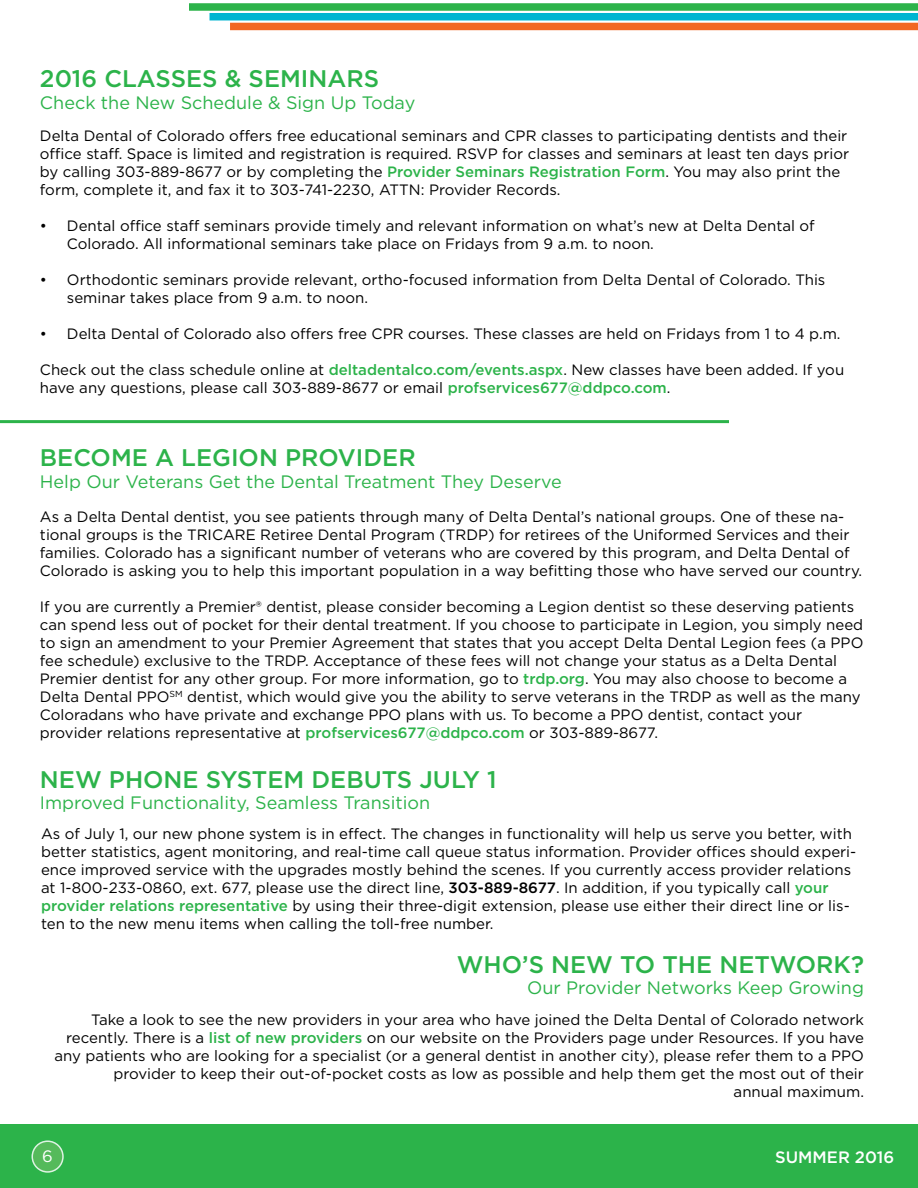
<style>
.page{position:relative;width:918px;height:1188px;background:#fff}
.page>*{position:absolute;margin:0;border:0;box-sizing:border-box;transform-origin:0 0}
.t1{font:500 24px "Gotham";color:#2cb34a}
.t2{font:18px "Gotham";color:#2cb34a}
.t3{font:500 16.5px "Gotham";color:#fff}
.t4{font:16.5px "Gotham";color:#fff}
.t5{font:15px/18px "Gotham";color:#000}
.s1{font-weight:500;color:#2cb34a}
.s2{font-weight:500}
</style>
<div class="page">
<div style="left:189px;top:3px;width:729px;height:8px;background:#2cb34a"></div>
<div style="left:210px;top:13px;width:708px;height:7px;background:#00b5d1"></div>
<div style="left:230px;top:23px;width:688px;height:7px;background:#f26722"></div>
<hr style="left:0;top:420px;width:729px;height:3px;background:#2cb34a">
<div style="left:0;top:1124px;width:918px;height:64px;background:#2cb34a"></div>
<svg style="left:32px;top:1141px;width:31px;height:31px"></svg>
<div style="left:32px;top:1140px;width:32px;height:33px;border:2px solid #fff;border-radius:50%"></div>
<h1 class="t1" style="left:40px;top:63px;width:341px">2016 CLASSES &amp; SEMINARS</h1>
<p class="t2" style="left:40px;top:91px;width:377px">Check the New Schedule &amp; Sign Up Today</p>
<p class="t5" style="left:40px;top:126px;width:811px">Delta Dental of Colorado offers free educational seminars and CPR classes to participating dentists and their office staff. Space is limited and registration is required. RSVP for classes and seminars at least ten days prior by calling 303-889-8677 or by completing the <span class="s1">Provider Seminars Registration Form</span>. You may also print the form, complete it, and fax it to 303-741-2230, ATTN: Provider Records.</p>
<p class="t5" style="left:67px;top:216px;width:749px;text-indent:-27px">• Dental office staff seminars provide timely and relevant information on what’s new at Delta Dental of<br>Colorado. All informational seminars take place on Fridays from 9 a.m. to noon.</p>
<p class="t5" style="left:67px;top:270px;width:760px;text-indent:-27px">• Orthodontic seminars provide relevant, ortho-focused information from Delta Dental of Colorado. This seminar takes place from 9 a.m. to noon.</p>
<p class="t5" style="left:40px;top:324px;width:802px">• Delta Dental of Colorado also offers free CPR courses. These classes are held on Fridays from 1 to 4 p.m.</p>
<p class="t5" style="left:40px;top:360px;width:806px">Check out the class schedule online at <span class="s1">deltadentalco.com/events.aspx</span>. New classes have been added. If you have any questions, please call 303-889-8677 or email <span class="s1">profservices677@ddpco.com</span>.</p>
<h1 class="t1" style="left:40px;top:442px;width:377px">BECOME A LEGION PROVIDER</h1>
<p class="t2" style="left:40px;top:470px;width:523px">Help Our Veterans Get the Dental Treatment They Deserve</p>
<p class="t5" style="left:40px;top:508px;width:824px">As a Delta Dental dentist, you see patients through many of Delta Dental’s national groups. One of these na&shy;tional groups is the TRICARE Retiree Dental Program (TRDP) for retirees of the Uniformed Services and their families. Colorado has a significant number of veterans who are covered by this program, and Delta Dental of Colorado is asking you to help this important population in a way befitting those who have served our country.</p>
<p class="t5" style="left:40px;top:598px;width:825px">If you are currently a Premier® dentist, please consider becoming a Legion dentist so these deserving patients can spend less out of pocket for their dental treatment. If you choose to participate in Legion, you simply need to sign an amendment to your Premier Agreement that states that you accept Delta Dental Legion fees (a PPO fee schedule) exclusive to the TRDP. Acceptance of these fees will not change your status as a Delta Dental Premier dentist for any other group. For more information, go to <span class="s1">trdp.org</span>. You may also choose to become a Delta Dental PPO<sup>SM</sup> dentist, which would give you the ability to serve veterans in the TRDP as well as the many Coloradans who have private and exchange PPO plans with us. To become a PPO dentist, contact your provider relations representative at <span class="s1">profservices677@ddpco.com</span> or 303-889-8677.</p>
<h1 class="t1" style="left:40px;top:763px;width:458px">NEW PHONE SYSTEM DEBUTS JULY 1</h1>
<p class="t2" style="left:40px;top:791px;width:392px">Improved Functionality, Seamless Transition</p>
<p class="t5" style="left:41px;top:824px;width:817px">As of July 1, our new phone system is in effect. The changes in functionality will help us serve you better, with better statistics, agent monitoring, and real-time call queue status information. Provider offices should experi&shy;ence improved service with the upgrades mostly behind the scenes. If you currently access provider relations at 1-800-233-0860, ext. 677, please use the direct line, <span class="s2">303-889-8677</span>. In addition, if you typically call <span class="s1">your provider relations representative</span> by using their three-digit extension, please use either their direct line or lis&shy;ten to the new menu items when calling the toll-free number.</p>
<h1 class="t1" style="left:457px;top:949px;width:409px">WHO’S NEW TO THE NETWORK?</h1>
<p class="t2" style="left:527px;top:977px;width:338px">Our Provider Networks Keep Growing</p>
<p class="t5" style="left:54px;top:1011px;width:811px;text-align:right">Take a look to see the new providers in your area who have joined the Delta Dental of Colorado network recently. There is a <span class="s1">list of new providers</span> on our website on the Providers page under Resources. If you have any patients who are looking for a specialist (or a general dentist in another city), please refer them to a PPO provider to keep their out-of-pocket costs as low as possible and help them get the most out of their<br>annual maximum.</p>
<p class="t4" style="left:42px;top:1145px;width:12px">6</p>
<p class="t3" style="left:775px;top:1147px;width:120px">SUMMER 2016</p>
</div>
